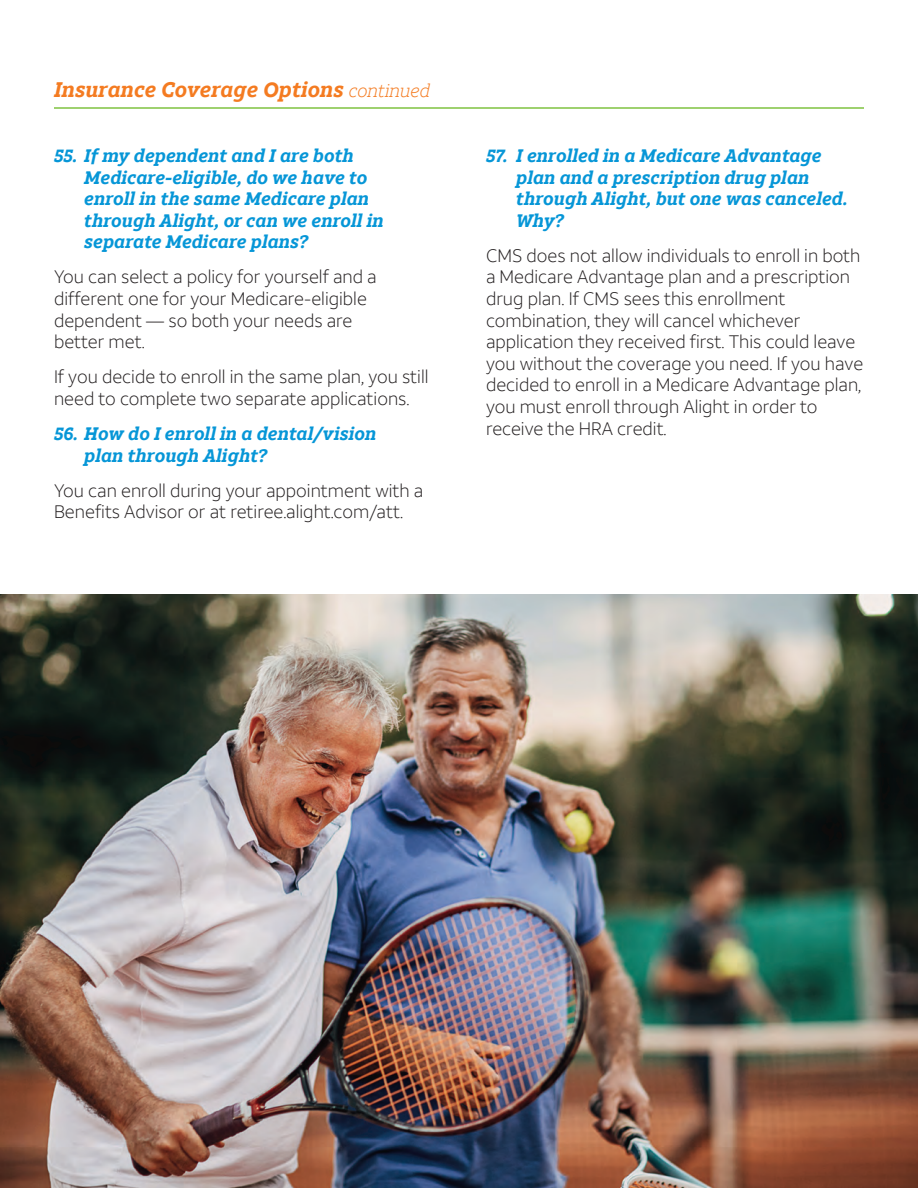
<style>
.page{position:relative;width:918px;height:1188px;background:#fff}
.page>*{position:absolute;margin:0;border:0;box-sizing:border-box;transform-origin:0 0}
.t1{font:italic 700 21px "ATT Aleck Slab";color:#f47b21}
.t2{font:300 18px/21.6px "ATT Aleck Sans";color:#231f20}
.t3{font:italic 700 18px/21.6px "ATT Aleck Slab";color:#0696d7}
.s1{font-weight:300;font-size:18px}
</style>
<div class="page">
<hr style="left:54px;top:107px;width:810px;height:2px;background:#7fc241">
<img style="left:0;top:594px;width:918px;height:594px">
<p class="t1" style="left:54px;top:75px;width:378px">Insurance Coverage Options <span class="s1">continued</span></p>
<p class="t3" style="left:84px;top:144px;width:301px;text-indent:-30px">55. If my dependent and I are both<br>Medicare-eligible, do we have to enroll in the same Medicare plan through Alight, or can we enroll in separate Medicare plans?</p>
<p class="t2" style="left:54px;top:266px;width:324px">You can select a policy for yourself and a different one for your Medicare-eligible dependent — so both your needs are better met.</p>
<p class="t2" style="left:54px;top:366px;width:376px">If you decide to enroll in the same plan, you still need to complete two separate applications.</p>
<p class="t3" style="left:84px;top:422px;width:294px;text-indent:-30px">56. How do I enroll in a dental/vision plan through Alight?</p>
<p class="t2" style="left:54px;top:479px;width:371px">You can enroll during your appointment with a<br>Benefits Advisor or at retiree.alight.com/att.</p>
<p class="t3" style="left:516px;top:144px;width:333px;text-indent:-30px">57. I enrolled in a Medicare Advantage plan and a prescription drug plan through Alight, but one was canceled.<br>Why?</p>
<p class="t2" style="left:486px;top:244px;width:379px">CMS does not allow individuals to enroll in both a Medicare Advantage plan and a prescription drug plan. If CMS sees this enrollment combination, they will cancel whichever application they received first. This could leave you without the coverage you need. If you have decided to enroll in a Medicare Advantage plan, you must enroll through Alight in order to receive the HRA credit.</p>
</div>
